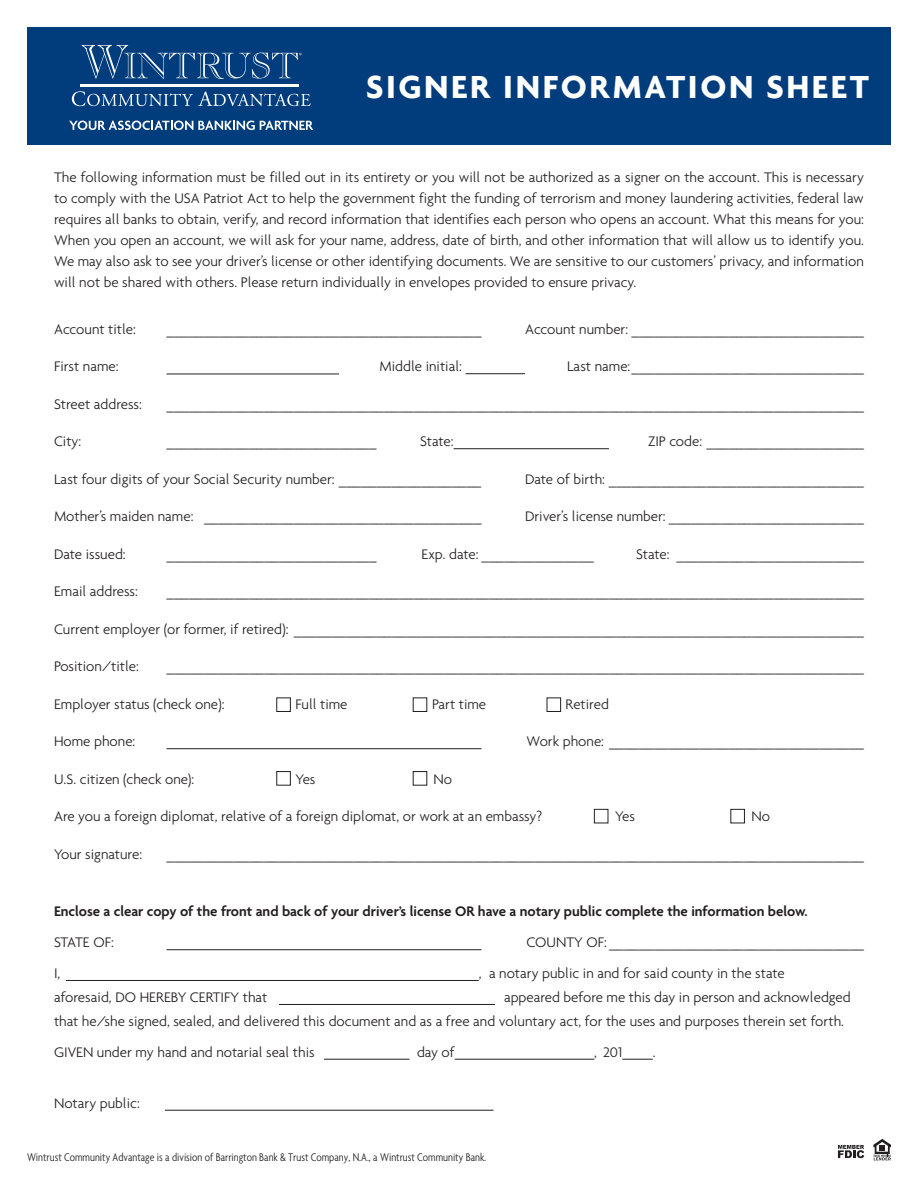
<style>
.page{position:relative;width:918px;height:1188px;background:#fff}
.page>*{position:absolute;margin:0;border:0;box-sizing:border-box;transform-origin:0 0}
.t1{font:700 34.5px "Agenda";letter-spacing:.075em;color:#fff}
.t2{font:300 15px/21px "Agenda";color:#231f20}
.t3{font:600 15px "Agenda";color:#231f20}
.t4{font:300 condensed 12px "Agenda";color:#231f20}
</style>
<div class="page">
<hr style="left:166px;top:374px;width:173px;height:1px;background:#231f20">
<hr style="left:466px;top:373px;width:59px;height:1px;background:#231f20">
<hr style="left:454px;top:448px;width:155px;height:1px;background:#231f20">
<hr style="left:167px;top:748px;width:315px;height:1px;background:#231f20">
<hr style="left:167px;top:949px;width:315px;height:1px;background:#231f20">
<hr style="left:66px;top:980px;width:413px;height:1px;background:#231f20">
<hr style="left:279px;top:1004px;width:216px;height:1px;background:#231f20">
<hr style="left:324px;top:1059px;width:86px;height:1px;background:#231f20">
<hr style="left:455px;top:1059px;width:139px;height:1px;background:#231f20">
<hr style="left:622px;top:1059px;width:31px;height:1px;background:#231f20">
<hr style="left:165px;top:1110px;width:329px;height:1px;background:#231f20">
<svg style="left:838px;top:1145px;width:26px;height:13px"></svg>
<svg style="left:873px;top:1139px;width:18px;height:21px"></svg>
<div style="left:27px;top:27px;width:864px;height:118px;background:#013d7d"></div>
<hr style="left:81px;top:84px;width:218px;height:2px;background:#fff">
<svg style="left:82px;top:45px;width:220px;height:34px"></svg>
<svg style="left:72px;top:91px;width:239px;height:15px"></svg>
<svg style="left:69px;top:121px;width:244px;height:9px"></svg>
<div style="left:276px;top:698px;width:15px;height:14px;border:1px solid #231f20"></div>
<div style="left:276px;top:771px;width:15px;height:15px;border:1px solid #231f20"></div>
<div style="left:594px;top:809px;width:14px;height:14px;border:1px solid #231f20"></div>
<div style="left:413px;top:698px;width:14px;height:14px;border:1px solid #231f20"></div>
<div style="left:413px;top:771px;width:14px;height:15px;border:1px solid #231f20"></div>
<div style="left:730px;top:809px;width:15px;height:14px;border:1px solid #231f20"></div>
<div style="left:547px;top:698px;width:14px;height:14px;border:1px solid #231f20"></div>
<h1 class="t1" style="left:366px;top:66px;width:505px">SIGNER INFORMATION SHEET</h1>
<p class="t2" style="left:54px;top:166px;width:812px;text-align:justify">The following information must be filled out in its entirety or you will not be authorized as a signer on the account. This is necessary to comply with the USA Patriot Act to help the government fight the funding of terrorism and money laundering activities, federal law requires all banks to obtain, verify, and record information that identifies each person who opens an account. What this means for you:<br>When you open an account, we will ask for your name, address, date of birth, and other information that will allow us to identify you.<br>We may also ask to see your driver’s license or other identifying documents. We are sensitive to our customers’ privacy, and information will not be shared with others. Please return individually in envelopes provided to ensure privacy.</p>
<p class="t2" style="left:54px;top:318px;width:84px">Account title:</p>
<p class="t2" style="left:166px;top:318px;width:316px">__________________________________________</p>
<p class="t2" style="left:525px;top:318px;width:340px">Account number: _______________________________</p>
<p class="t2" style="left:54px;top:356px;width:66px">First name:</p>
<p class="t2" style="left:380px;top:356px;width:84px">Middle initial:</p>
<p class="t2" style="left:567px;top:356px;width:298px">Last name:_______________________________</p>
<p class="t2" style="left:54px;top:393px;width:90px">Street address:</p>
<p class="t2" style="left:166px;top:393px;width:699px">_____________________________________________________________________________________________</p>
<p class="t2" style="left:54px;top:431px;width:29px">City:</p>
<p class="t2" style="left:166px;top:431px;width:211px">____________________________</p>
<p class="t2" style="left:420px;top:431px;width:35px">State:</p>
<p class="t2" style="left:648px;top:431px;width:217px">ZIP code: _____________________</p>
<p class="t2" style="left:54px;top:468px;width:429px">Last four digits of your Social Security number: ___________________</p>
<p class="t2" style="left:525px;top:468px;width:340px">Date of birth: __________________________________</p>
<p class="t2" style="left:54px;top:506px;width:429px">Mother’s maiden name: _____________________________________</p>
<p class="t2" style="left:525px;top:506px;width:340px">Driver’s license number: __________________________</p>
<p class="t2" style="left:54px;top:543px;width:73px">Date issued:</p>
<p class="t2" style="left:167px;top:543px;width:211px">____________________________</p>
<p class="t2" style="left:422px;top:543px;width:174px">Exp. date: _______________</p>
<p class="t2" style="left:636px;top:543px;width:229px">State: _________________________</p>
<p class="t2" style="left:54px;top:581px;width:85px">Email address:</p>
<p class="t2" style="left:167px;top:581px;width:699px">_____________________________________________________________________________________________</p>
<p class="t2" style="left:54px;top:618px;width:811px">Current employer (or former, if retired): ____________________________________________________________________________</p>
<p class="t2" style="left:54px;top:656px;width:86px">Position/title:</p>
<p class="t2" style="left:167px;top:656px;width:699px">_____________________________________________________________________________________________</p>
<p class="t2" style="left:54px;top:693px;width:172px">Employer status (check one):</p>
<p class="t2" style="left:296px;top:693px;width:54px">Full time</p>
<p class="t2" style="left:432px;top:693px;width:56px">Part time</p>
<p class="t2" style="left:566px;top:693px;width:45px">Retired</p>
<p class="t2" style="left:54px;top:731px;width:83px">Home phone:</p>
<p class="t2" style="left:527px;top:731px;width:339px">Work phone: __________________________________</p>
<p class="t2" style="left:54px;top:768px;width:142px">U.S. citizen (check one):</p>
<p class="t2" style="left:296px;top:768px;width:21px">Yes</p>
<p class="t2" style="left:434px;top:768px;width:20px">No</p>
<p class="t2" style="left:54px;top:806px;width:490px">Are you a foreign diplomat, relative of a foreign diplomat, or work at an embassy?</p>
<p class="t2" style="left:615px;top:806px;width:21px">Yes</p>
<p class="t2" style="left:752px;top:806px;width:20px">No</p>
<p class="t2" style="left:54px;top:843px;width:90px">Your signature:</p>
<p class="t2" style="left:167px;top:843px;width:699px">_____________________________________________________________________________________________</p>
<p class="t3" style="left:54px;top:904px;width:755px">Enclose a clear copy of the front and back of your driver’s license OR have a notary public complete the information below.</p>
<p class="t2" style="left:54px;top:932px;width:61px">STATE OF:</p>
<p class="t2" style="left:527px;top:932px;width:339px">COUNTY OF: __________________________________</p>
<p class="t2" style="left:54px;top:962px;width:8px">I,</p>
<p class="t2" style="left:479px;top:962px;width:308px">, a notary public in and for said county in the state</p>
<p class="t2" style="left:54px;top:986px;width:215px">aforesaid, DO HEREBY CERTIFY that</p>
<p class="t2" style="left:54px;top:985px;width:798px;line-height:24px;text-indent:450px">appeared before me this day in person and acknowledged that he/she signed, sealed, and delivered this document and as a free and voluntary act, for the uses and purposes therein set forth.</p>
<p class="t2" style="left:54px;top:1041px;width:262px">GIVEN under my hand and notarial seal this</p>
<p class="t2" style="left:417px;top:1041px;width:39px">day of</p>
<p class="t2" style="left:594px;top:1041px;width:30px">, 201</p>
<p class="t2" style="left:653px;top:1041px;width:4px">.</p>
<p class="t2" style="left:54px;top:1092px;width:87px">Notary public:</p>
<p class="t4" style="left:27px;top:1150px;width:461px">Wintrust Community Advantage is a division of Barrington Bank &amp; Trust Company, N.A., a Wintrust Community Bank.</p>
</div>
